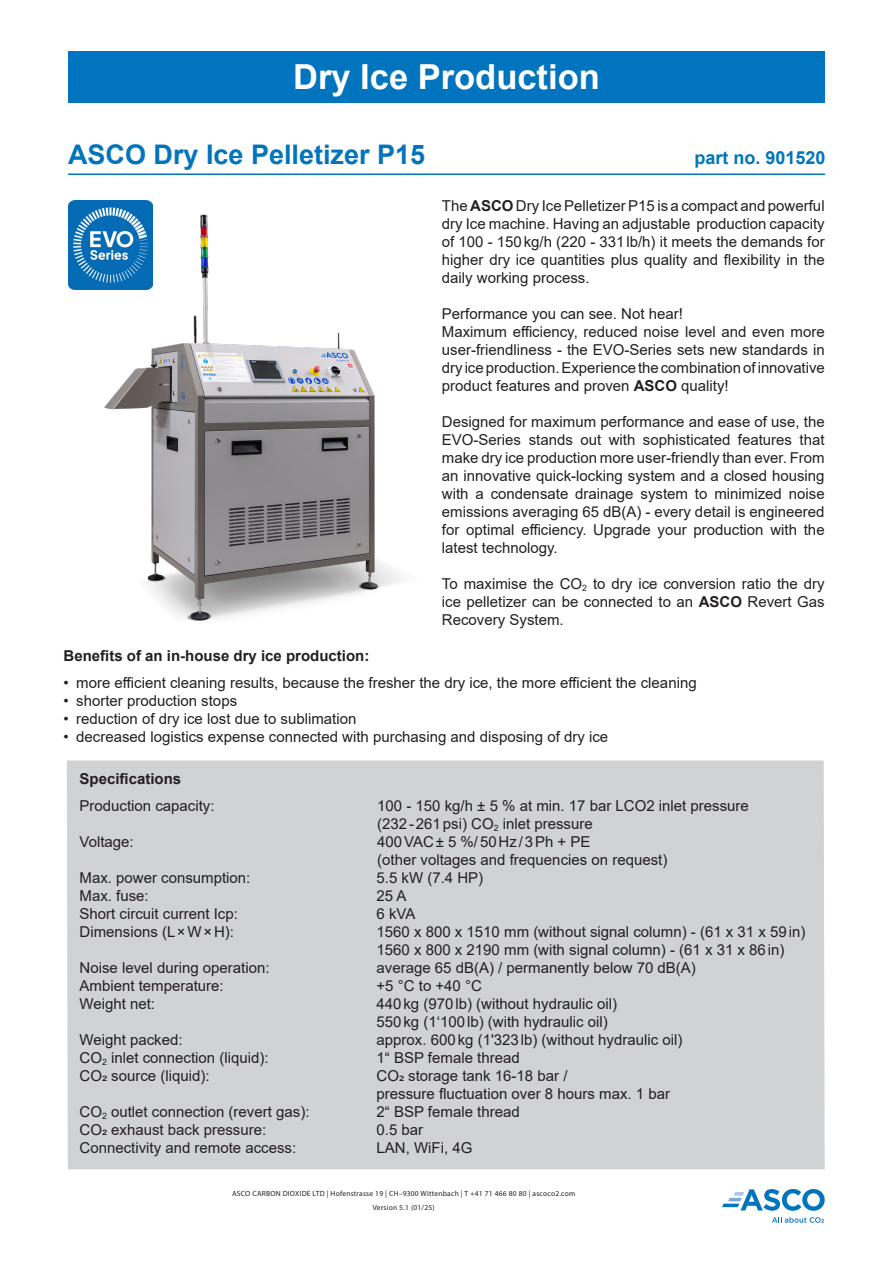
<style>
.page{position:relative;width:893px;height:1263px;background:#fff}
.page>*{position:absolute;margin:0;border:0;box-sizing:border-box;transform-origin:0 0}
.t1{font:700 34.5px "Arial";color:#fff}
.t2{font:700 27px "Arial";color:#0074bc}
.t3{font:700 18px "Arial";color:#0074bc}
.t4{font:15px/18px "Arial";color:#231f20}
.t5{font:700 15px "Arial";color:#231f20}
.t6{font:7.5px/13.8px "Myriad Pro";letter-spacing:.03em;color:#231f20;text-align:center}
.s1{font-weight:700}
</style>
<div class="page">
<svg style="left:722px;top:1189px;width:103px;height:22px"></svg>
<svg style="left:772px;top:1217px;width:52px;height:6px"></svg>
<div style="left:67px;top:760px;width:758px;height:409px;background:#d1d2d4"></div>
<div style="left:68px;top:51px;width:757px;height:51px;background:#0074be"></div>
<hr style="left:68px;top:173px;width:757px;height:2px;background:#0074be">
<img style="left:71px;top:214px;width:331px;height:407px">
<img style="left:68px;top:200px;width:85px;height:89px">
<h1 class="t1" style="left:293px;top:53px;width:308px">Dry Ice Production</h1>
<h2 class="t2" style="left:68px;top:136px;width:359px">ASCO Dry Ice Pelletizer P15</h2>
<p class="t3" style="left:694px;top:145px;width:133px">part no. 901520</p>
<p class="t4" style="left:442px;top:197px;width:384px;text-align:justify">The <span class="s1">ASCO</span> Dry Ice Pelletizer P15 is a compact and powerful dry Ice machine. Having an adjustable production capacity of 100 - 150kg/h (220 - 331lb/h) it meets the demands for higher dry ice quantities plus quality and flexibility in the daily working process.</p>
<p class="t4" style="left:442px;top:305px;width:384px">Performance you can see. Not hear!<br>Maximum efficiency, reduced noise level and even more user-friendliness - the EVO-Series sets new standards in dry ice production. Experience the combination of innovative product features and proven <span class="s1">ASCO</span> quality!</p>
<p class="t4" style="left:442px;top:413px;width:384px;text-align:justify">Designed for maximum performance and ease of use, the EVO-Series stands out with sophisticated features that make dry ice production more user-friendly than ever. From an innovative quick-locking system and a closed housing with a condensate drainage system to minimized noise emissions averaging 65 dB(A) - every detail is engineered for optimal efficiency. Upgrade your production with the latest technology.</p>
<p class="t4" style="left:442px;top:575px;width:384px;text-align:justify">To maximise the CO<sub>2</sub> to dry ice conversion ratio the dry ice pelletizer can be connected to an <span class="s1">ASCO</span> Revert Gas Recovery System.</p>
<p class="t5" style="left:64px;top:645px;width:307px">Benefits of an in-house dry ice production:</p>
<p class="t4" style="left:64px;top:673px;width:635px">• more efficient cleaning results, because the fresher the dry ice, the more efficient the cleaning</p>
<p class="t4" style="left:64px;top:691px;width:175px">• shorter production stops</p>
<p class="t4" style="left:64px;top:709px;width:294px">• reduction of dry ice lost due to sublimation</p>
<p class="t4" style="left:64px;top:727px;width:546px">• decreased logistics expense connected with purchasing and disposing of dry ice</p>
<p class="t5" style="left:80px;top:768px;width:103px">Specifications</p>
<p class="t4" style="left:80px;top:797px;width:137px">Production capacity:</p>
<p class="t4" style="left:377px;top:797px;width:373px">100 - 150 kg/h ± 5 % at min. 17 bar LCO2 inlet pressure (232-261psi) CO<sub>2</sub> inlet pressure</p>
<p class="t4" style="left:80px;top:833px;width:56px">Voltage:</p>
<p class="t4" style="left:377px;top:833px;width:292px">400VAC± 5 %/50Hz /3Ph + PE<br>(other voltages and frequencies on request)</p>
<p class="t4" style="left:80px;top:869px;width:172px">Max. power consumption:</p>
<p class="t4" style="left:377px;top:869px;width:108px">5.5 kW (7.4 HP)</p>
<p class="t4" style="left:80px;top:887px;width:71px">Max. fuse:</p>
<p class="t4" style="left:377px;top:887px;width:32px">25 A</p>
<p class="t4" style="left:80px;top:905px;width:160px">Short circuit current Icp:</p>
<p class="t4" style="left:377px;top:905px;width:40px">6 kVA</p>
<p class="t4" style="left:80px;top:923px;width:156px">Dimensions (L×W×H):</p>
<p class="t4" style="left:377px;top:923px;width:430px">1560 x 800 x 1510 mm (without signal column) - (61 x 31 x 59in)<br>1560 x 800 x 2190 mm (with signal column) - (61 x 31 x 86in)</p>
<p class="t4" style="left:80px;top:959px;width:192px">Noise level during operation:</p>
<p class="t4" style="left:377px;top:959px;width:321px">average 65 dB(A) / permanently below 70 dB(A)</p>
<p class="t4" style="left:80px;top:977px;width:146px">Ambient temperature:</p>
<p class="t4" style="left:377px;top:977px;width:107px">+5 °C to +40 °C</p>
<p class="t4" style="left:80px;top:995px;width:77px">Weight net:</p>
<p class="t4" style="left:377px;top:995px;width:242px">440kg (970lb) (without hydraulic oil)<br>550kg (1‘100lb) (with hydraulic oil)</p>
<p class="t4" style="left:80px;top:1031px;width:105px">Weight packed:</p>
<p class="t4" style="left:377px;top:1031px;width:307px">approx. 600kg (1'323lb) (without hydraulic oil)</p>
<p class="t4" style="left:80px;top:1049px;width:191px">CO<sub>2</sub> inlet connection (liquid):</p>
<p class="t4" style="left:377px;top:1049px;width:145px">1“ BSP female thread</p>
<p class="t4" style="left:80px;top:1067px;width:132px">CO2 source (liquid):</p>
<p class="t4" style="left:377px;top:1067px;width:295px">CO2 storage tank 16-18 bar /<br>pressure fluctuation over 8 hours max. 1 bar</p>
<p class="t4" style="left:80px;top:1103px;width:231px">CO<sub>2</sub> outlet connection (revert gas):</p>
<p class="t4" style="left:377px;top:1103px;width:145px">2“ BSP female thread</p>
<p class="t4" style="left:80px;top:1121px;width:188px">CO2 exhaust back pressure:</p>
<p class="t4" style="left:377px;top:1121px;width:48px">0.5 bar</p>
<p class="t4" style="left:80px;top:1139px;width:218px">Connectivity and remote access:</p>
<p class="t4" style="left:377px;top:1139px;width:97px">LAN, WiFi, 4G</p>
<p class="t6" style="left:232px;top:1187px;width:345px">ASCO CARBON DIOXIDE LTD | Hofenstrasse 19 | CH–9300 Wittenbach | T +41 71 466 80 80 | ascoco2.com<br>Version 5.1 (01/25)</p>
</div>
